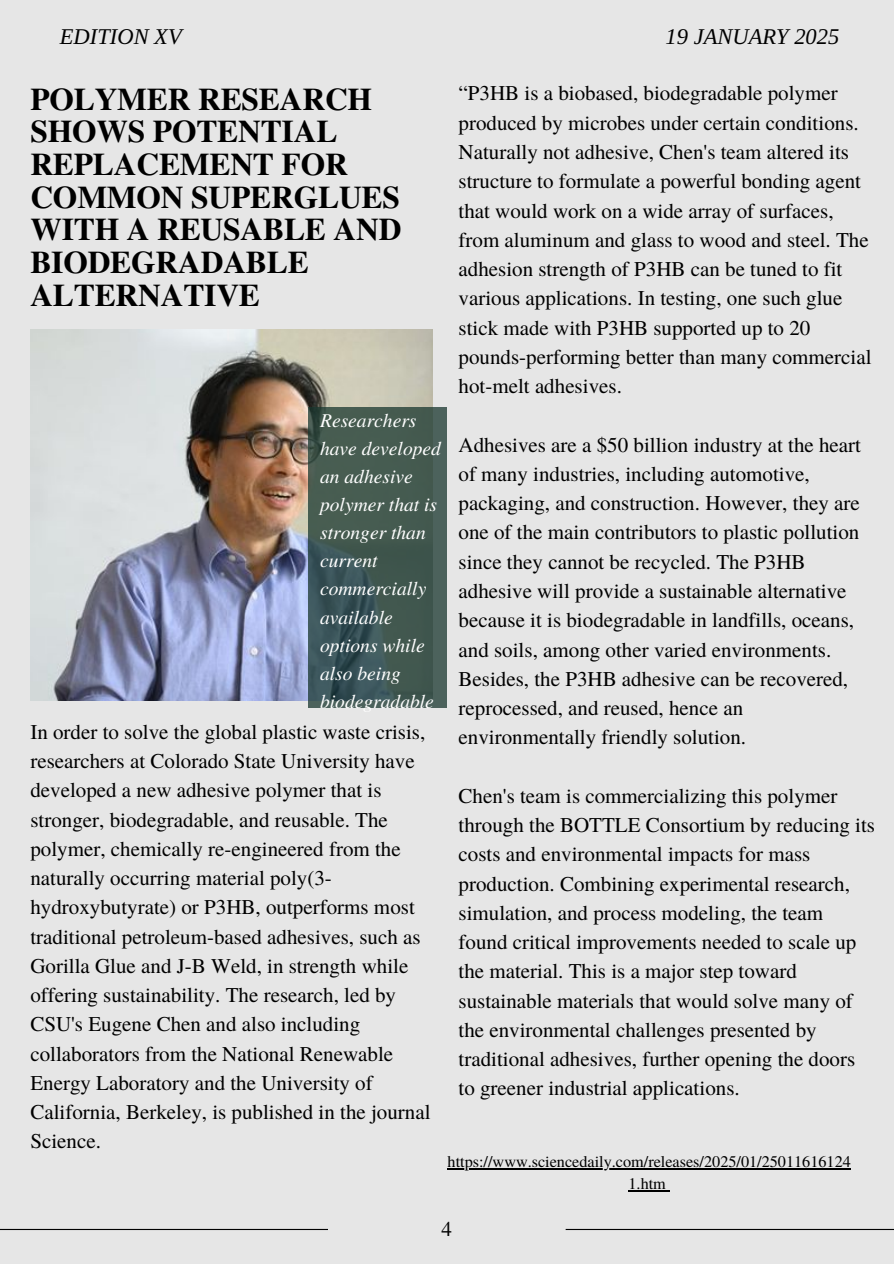
<style>
.page{position:relative;width:894px;height:1264px;background:#fff}
.page>*{position:absolute;margin:0;border:0;box-sizing:border-box;transform-origin:0 0}
.t1{font:700 31.5px/32.7px "Te X Gyre Termes";letter-spacing:-.005em;color:#000}
.t2{font:italic 22.5px "Libra Serif Modern";color:#000}
.t3{font:21px/29.2px "Te X Gyre Termes";color:#000}
.t4{font:italic 19.5px/28.2px "Te X Gyre Termes";color:#fff}
.t5{font:16.2px/22.5px "Te X Gyre Termes";color:#000;text-align:center}
</style>
<div class="page">
<div style="left:0;top:0;width:893px;height:1263px;background:#e6e6e6"></div>
<hr style="left:0;top:1228px;width:328px;height:1px;background:#000">
<hr style="left:565px;top:1228px;width:328px;height:1px;background:#000">
<img style="left:30px;top:330px;width:402px;height:370px">
<hr style="left:447px;top:1168px;width:403px;height:1px;background:#000">
<hr style="left:628px;top:1190px;width:37px;height:1px;background:#000">
<svg style="left:308px;top:407px;width:138px;height:300px;background:#415852"></svg>
<p class="t2" style="left:60px;top:24px;width:123px">EDITION XV</p>
<p class="t2" style="left:665px;top:24px;width:175px">19 JANUARY 2025</p>
<h2 class="t1" style="left:30px;top:81px;width:372px">POLYMER RESEARCH<br>SHOWS POTENTIAL<br>REPLACEMENT FOR<br>COMMON SUPERGLUES<br>WITH A REUSABLE AND<br>BIODEGRADABLE<br>ALTERNATIVE</h2>
<h3 class="t4" style="left:320px;top:404px;width:122px">Researchers have developed an adhesive polymer that is stronger than current commercially available options while also being biodegradable</h3>
<h1 class="t3" style="left:30px;top:716px;width:401px">In order to solve the global plastic waste crisis, researchers at Colorado State University have developed a new adhesive polymer that is stronger, biodegradable, and reusable. The polymer, chemically re-engineered from the naturally occurring material poly(3- hydroxybutyrate) or P3HB, outperforms most traditional petroleum-based adhesives, such as Gorilla Glue and J-B Weld, in strength while offering sustainability. The research, led by CSU's Eugene Chen and also including collaborators from the National Renewable Energy Laboratory and the University of California, Berkeley, is published in the journal Science.</h1>
<h3 class="t3" style="left:458px;top:78px;width:414px">“P3HB is a biobased, biodegradable polymer produced by microbes under certain conditions.<br>Naturally not adhesive, Chen's team altered its structure to formulate a powerful bonding agent that would work on a wide array of surfaces, from aluminum and glass to wood and steel. The adhesion strength of P3HB can be tuned to fit various applications. In testing, one such glue stick made with P3HB supported up to 20 pounds-performing better than many commercial hot-melt adhesives.</h3>
<h3 class="t3" style="left:458px;top:429px;width:404px">Adhesives are a $50 billion industry at the heart of many industries, including automotive, packaging, and construction. However, they are one of the main contributors to plastic pollution since they cannot be recycled. The P3HB adhesive will provide a sustainable alternative because it is biodegradable in landfills, oceans, and soils, among other varied environments.<br>Besides, the P3HB adhesive can be recovered, reprocessed, and reused, hence an environmentally friendly solution.</h3>
<h3 class="t3" style="left:458px;top:780px;width:418px">Chen's team is commercializing this polymer through the BOTTLE Consortium by reducing its costs and environmental impacts for mass production. Combining experimental research, simulation, and process modeling, the team found critical improvements needed to scale up the material. This is a major step toward sustainable materials that would solve many of the environmental challenges presented by traditional adhesives, further opening the doors to greener industrial applications.</h3>
<h4 class="t5" style="left:447px;top:1149px;width:404px">https://www.sciencedaily.com/releases/2025/01/25011616124<br>1.htm</h4>
<h2 class="t3" style="left:441px;top:1213px;width:12px">4</h2>
</div>
